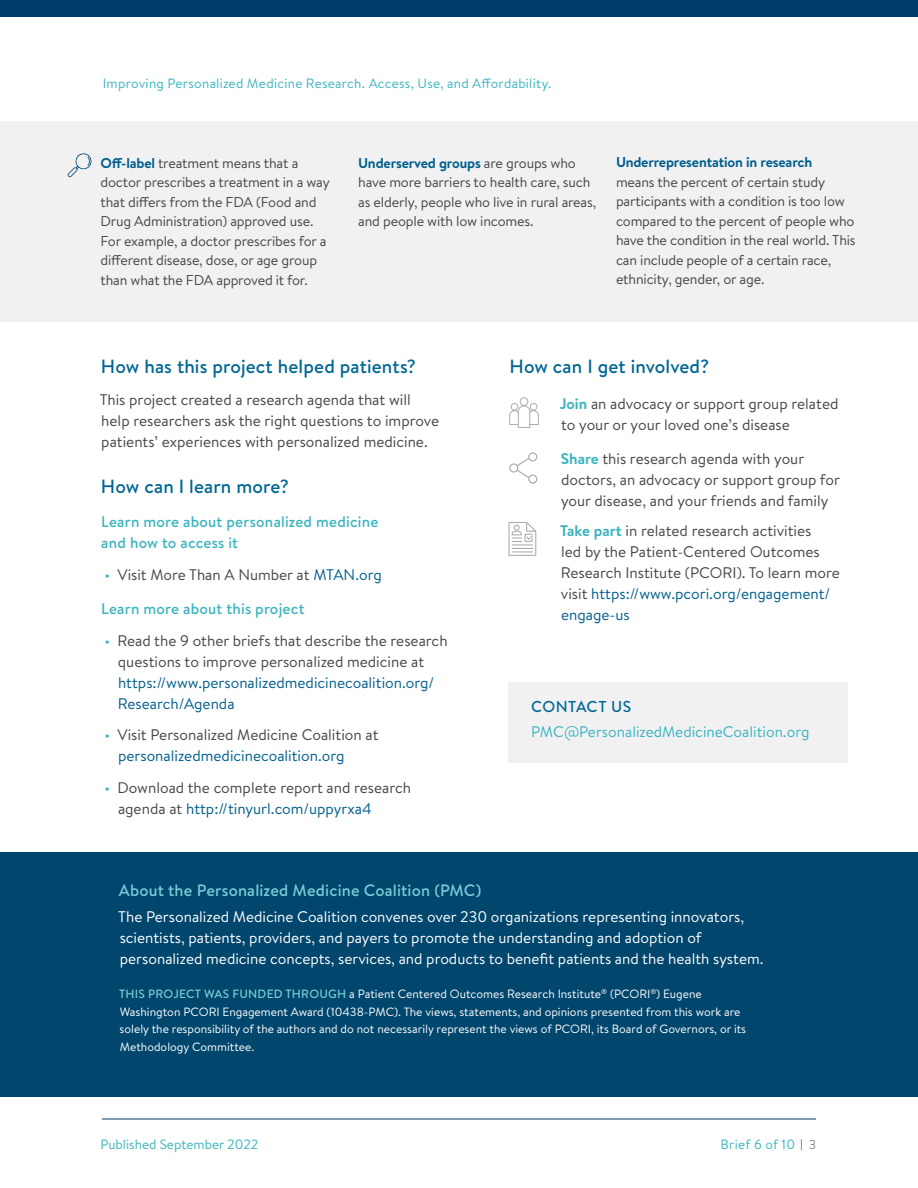
<style>
.page{position:relative;width:918px;height:1188px;background:#fff}
.page>*{position:absolute;margin:0;border:0;box-sizing:border-box;transform-origin:0 0}
.t1{font:500 19.2px "Brandon Text";letter-spacing:.01em;color:#006794}
.t2{font:500 16.5px "Brandon Text";letter-spacing:.01em;color:#78ced7}
.t3{font:500 15.75px "Brandon Text";letter-spacing:.025em;color:#006794}
.t4{font:15.3px/21px "Brandon Text";color:#464547}
.t5{font:15.3px/21px "Brandon Text";color:#fff}
.t6{font:500 15.3px/21px "Brandon Text";letter-spacing:.015em;color:#3bb4bf}
.t7{font:15.3px/21px "Brandon Text";color:#005e8d}
.t8{font:15.3px "Brandon Text";color:#3bb4bf}
.t9{font:14.25px/19.5px "Brandon Text";letter-spacing:-.01em;color:#464547}
.t10{font:700 14.25px "Brandon Text";letter-spacing:-.01em;color:#005e8d}
.t11{font:13.5px "Brandon Text";letter-spacing:.015em;color:#3bb4bf}
.t12{font:12px/17.7px "Brandon Text";color:#fff}
.s1{font-weight:700;color:#005e8d}
.s2{color:#3bb4bf}
.s3{color:#005e8d}
.s4{font-weight:700;color:#3bb4bf}
.s5{font-weight:500;color:#78ced7}
.s6{font-weight:300;font-size:12.75px;color:#4f4f51}
</style>
<div class="page">
<div style="left:0;top:0;width:918px;height:17px;background:#003c6b"></div>
<div style="left:0;top:852px;width:918px;height:244px;background:#00466d"></div>
<svg style="left:509px;top:397px;width:30px;height:31px"></svg>
<svg style="left:509px;top:452px;width:29px;height:32px"></svg>
<svg style="left:509px;top:522px;width:27px;height:34px"></svg>
<div style="left:508px;top:682px;width:340px;height:81px;background:#f1f1f2"></div>
<div style="left:0;top:121px;width:918px;height:201px;background:#f1f1f2"></div>
<svg style="left:68px;top:153px;width:24px;height:24px"></svg>
<hr style="left:102px;top:1119px;width:714px;height:1px;background:#003c6b">
<p class="t11" style="left:103px;top:75px;width:450px">Improving Personalized Medicine Research. Access, Use, and Affordability.</p>
<p class="t9" style="left:100px;top:152px;width:231px"><span class="s1">Off-label</span> treatment means that a doctor prescribes a treatment in a way that differs from the FDA (Food and Drug Administration) approved use.<br>For example, a doctor prescribes for a different disease, dose, or age group than what the FDA approved it for.</p>
<p class="t9" style="left:358px;top:152px;width:239px"><span class="s1">Underserved groups</span> are groups who have more barriers to health care, such as elderly, people who live in rural areas, and people with low incomes.</p>
<p class="t10" style="left:616px;top:153px;width:198px">Underrepresentation in research</p>
<p class="t9" style="left:616px;top:172px;width:241px">means the percent of certain study participants with a condition is too low compared to the percent of people who have the condition in the real world. This can include people of a certain race, ethnicity, gender, or age.</p>
<p class="t1" style="left:101px;top:353px;width:317px">How has this project helped patients?</p>
<p class="t4" style="left:100px;top:388px;width:341px">This project created a research agenda that will help researchers ask the right questions to improve patients’ experiences with personalized medicine.</p>
<p class="t1" style="left:101px;top:473px;width:190px">How can I learn more?</p>
<p class="t6" style="left:101px;top:511px;width:279px">Learn more about personalized medicine and how to access it</p>
<p class="t4" style="left:104px;top:563px;width:279px"><span class="s2">•</span> Visit More Than A Number at <span class="s3">MTAN.org</span></p>
<p class="t6" style="left:101px;top:598px;width:205px">Learn more about this project</p>
<p class="t4" style="left:118px;top:629px;width:331px;text-indent:-14px"><span class="s2">•</span> Read the 9 other briefs that describe the research questions to improve personalized medicine at</p>
<p class="t7" style="left:118px;top:671px;width:318px">https://www.personalizedmedicinecoalition.org/<br>Research/Agenda</p>
<p class="t4" style="left:118px;top:724px;width:262px;text-indent:-14px"><span class="s2">•</span> Visit Personalized Medicine Coalition at <span class="s3">personalizedmedicinecoalition.org</span></p>
<p class="t4" style="left:118px;top:776px;width:295px;text-indent:-14px"><span class="s2">•</span> Download the complete report and research agenda at <span class="s3">http://tinyurl.com/uppyrxa4</span></p>
<p class="t1" style="left:509px;top:353px;width:201px">How can I get involved?</p>
<p class="t4" style="left:560px;top:393px;width:280px"><span class="s4">Join</span> an advocacy or support group related to your or your loved one’s disease</p>
<p class="t4" style="left:561px;top:447px;width:281px"><span class="s4">Share</span> this research agenda with your doctors, an advocacy or support group for your disease, and your friends and family</p>
<p class="t4" style="left:560px;top:519px;width:281px"><span class="s4">Take part</span> in related research activities<br>led by the Patient-Centered Outcomes Research Institute (PCORI). To learn more visit <span class="s3">https://www.pcori.org/engagement/ engage-us</span></p>
<p class="t3" style="left:531px;top:696px;width:102px">CONTACT US</p>
<p class="t8" style="left:531px;top:722px;width:280px">PMC@PersonalizedMedicineCoalition.org</p>
<p class="t2" style="left:119px;top:879px;width:364px">About the Personalized Medicine Coalition (PMC)</p>
<p class="t5" style="left:118px;top:906px;width:647px">The Personalized Medicine Coalition convenes over 230 organizations representing innovators, scientists, patients, providers, and payers to promote the understanding and adoption of personalized medicine concepts, services, and products to benefit patients and the health system.</p>
<p class="t12" style="left:119px;top:985px;width:629px"><span class="s5">THIS PROJECT WAS FUNDED THROUGH</span> a Patient Centered Outcomes Research Institute<sup>®</sup> (PCORI<sup>®</sup>) Eugene Washington PCORI Engagement Award (10438-PMC). The views, statements, and opinions presented from this work are solely the responsibility of the authors and do not necessarily represent the views of PCORI, its Board of Governors, or its Methodology Committee.</p>
<p class="t11" style="left:101px;top:1135px;width:159px">Published September 2022</p>
<p class="t11" style="left:721px;top:1136px;width:97px">Brief 6 of 10 <span class="s6">3</span></p>
</div>
